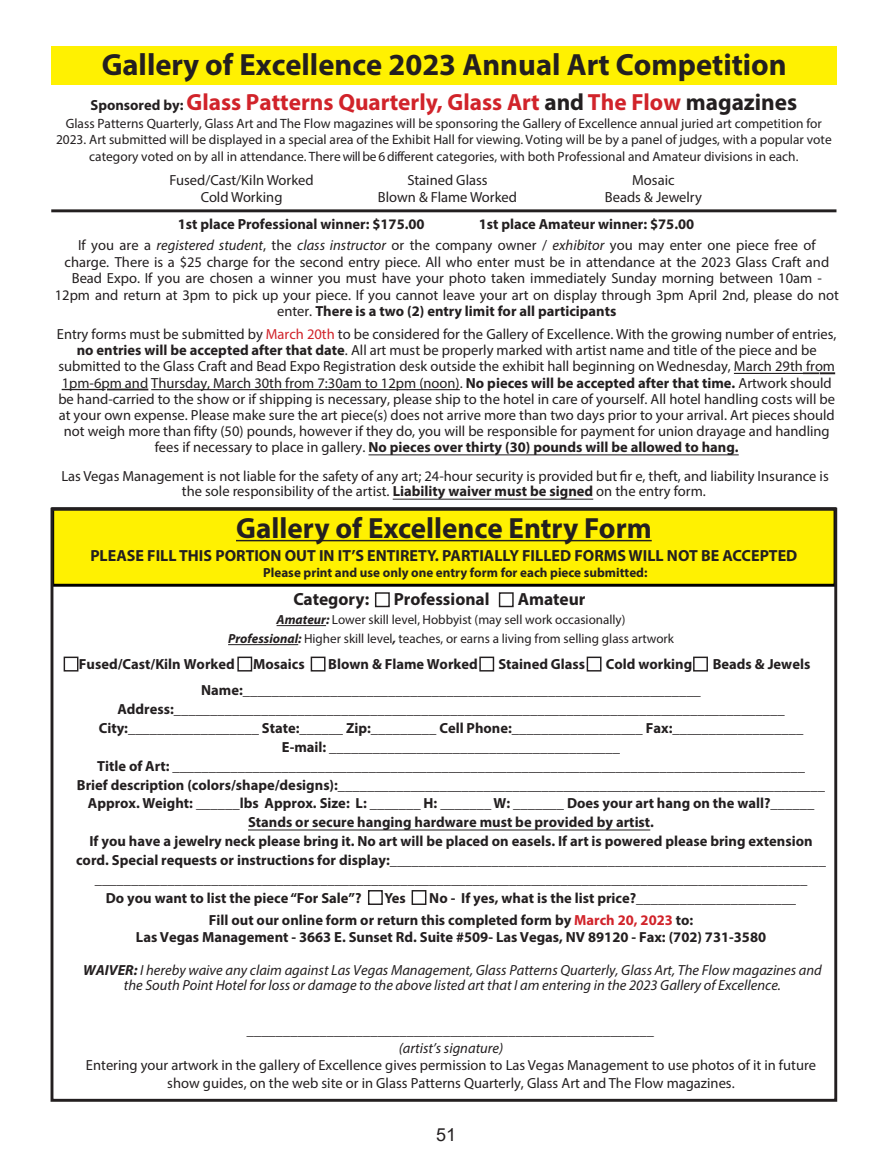
<style>
.page{position:relative;width:891px;height:1175px;background:#fff}
.page>*{position:absolute;margin:0;border:0;box-sizing:border-box;transform-origin:0 0}
.t1{font:700 30.75px "Myriad Pro";color:#231f20}
.t2{font:700 29.25px "Myriad Pro";color:#231f20}
.t3{font:700 23.4px "Myriad Pro";color:#d1232a}
.t4{font:18px "Arial";color:#231f20}
.t5{font:700 17.55px "Myriad Pro";color:#231f20}
.t6{font:700 16.05px "Myriad Pro";color:#231f20}
.t7{font:14.7px/16.2px "Myriad Pro";color:#231f20;text-align:center}
.t8{font:700 14.7px/22.8px "Myriad Pro";color:#231f20}
.t9{font:italic 14.7px/14.2px "Myriad Pro";color:#231f20;text-align:center}
.t10{font:13.5px/16.2px "Myriad Pro";color:#231f20;text-align:center}
.t11{font:13.2px/19px "Myriad Pro";color:#231f20;text-align:center}
.t12{font:700 13.2px "Myriad Pro";color:#231f20}
.s1{font-size:14.7px;color:#231f20}
.s2{color:#231f20}
.s3{font-weight:700}
.s4{font-style:italic}
.s5{color:#d1232a}
.s6{font-weight:700;font-style:italic}
</style>
<div class="page">
<div style="left:53px;top:509px;width:782px;height:76px;background:#fff101"></div>
<hr style="left:236px;top:540px;width:416px;height:1px;background:#231f20">
<div style="left:51px;top:507px;width:785px;height:79px;border:3px solid #000"></div>
<div style="left:51px;top:46px;width:785px;height:39px;background:#fff101"></div>
<hr style="left:51px;top:209px;width:785px;height:3px;background:#231f20">
<div style="left:51px;top:508px;width:786px;height:593px;border:3px solid #231f20"></div>
<div style="left:375px;top:592px;width:15px;height:15px;border:1px solid #231f20"></div>
<div style="left:499px;top:592px;width:15px;height:15px;border:1px solid #231f20"></div>
<div style="left:479px;top:656px;width:15px;height:15px;border:1px solid #231f20"></div>
<div style="left:587px;top:656px;width:15px;height:15px;border:1px solid #231f20"></div>
<div style="left:693px;top:656px;width:15px;height:15px;border:1px solid #231f20"></div>
<div style="left:311px;top:656px;width:15px;height:15px;border:1px solid #231f20"></div>
<div style="left:368px;top:890px;width:15px;height:15px;border:1px solid #231f20"></div>
<div style="left:412px;top:890px;width:14px;height:15px;border:1px solid #231f20"></div>
<div style="left:237px;top:656px;width:15px;height:15px;border:1px solid #231f20"></div>
<div style="left:64px;top:656px;width:14px;height:15px;border:1px solid #231f20"></div>
<hr style="left:277px;top:625px;width:49px;height:1px;background:#231f20">
<hr style="left:228px;top:644px;width:70px;height:1px;background:#231f20">
<svg style="left:803px;top:373px;width:32px;height:1px"></svg>
<hr style="left:62px;top:389px;width:44px;height:1px;background:#231f20">
<hr style="left:107px;top:389px;width:41px;height:1px;background:#231f20">
<hr style="left:734px;top:373px;width:69px;height:1px;background:#231f20">
<hr style="left:151px;top:389px;width:309px;height:1px;background:#231f20">
<hr style="left:369px;top:454px;width:370px;height:1px;background:#231f20">
<hr style="left:393px;top:499px;width:200px;height:1px;background:#231f20">
<hr style="left:248px;top:829px;width:402px;height:1px;background:#231f20">
<p class="t1" style="left:102px;top:44px;width:687px">Gallery of Excellence 2023 Annual Art Competition</p>
<p class="t3" style="left:90px;top:87px;width:708px"><span class="s1">Sponsored by:</span> Glass Patterns Quarterly, Glass Art <span class="s2">and</span> The Flow <span class="s2">magazines</span></p>
<p class="t10" style="left:56px;top:115px;width:777px">Glass Patterns Quarterly, Glass Art and The Flow magazines will be sponsoring the Gallery of Excellence annual juried art competition for<br>2023. Art submitted will be displayed in a special area of the Exhibit Hall for viewing. Voting will be by a panel of judges, with a popular vote category voted on by all in attendance. There will be 6 different categories, with both Professional and Amateur divisions in each.</p>
<p class="t7" style="left:170px;top:171px;width:146px;line-height:17.5px">Fused/Cast/Kiln Worked<br>Cold Working</p>
<p class="t7" style="left:378px;top:171px;width:141px;line-height:17.5px">Stained Glass<br>Blown &amp; Flame Worked</p>
<p class="t7" style="left:605px;top:171px;width:99px;line-height:17.5px">Mosaic<br>Beads &amp; Jewelry</p>
<p class="t7" style="left:78px;top:213px;width:739px;line-height:21.1px;text-align:left;text-indent:401px"><span class="s3">1st place Amateur winner: $75.00<br></span>If you are a <span class="s4">registered student</span>, the <span class="s4">class instructor</span> or the company owner / <span class="s4">exhibitor</span> you may enter one piece free of</p>
<p class="t7" style="left:55px;top:253px;width:786px">charge. There is a $25 charge for the second entry piece. All who enter must be in attendance at the 2023 Glass Craft and Bead Expo. If you are chosen a winner you must have your photo taken immediately Sunday morning between 10am - 12pm and return at 3pm to pick up your piece. If you cannot leave your art on display through 3pm April 2nd, please do not enter. <span class="s3">There is a two (2) entry limit for all participants</span></p>
<p class="t7" style="left:57px;top:326px;width:781px">Entry forms must be submitted by <span class="s5">March 20th</span> to be considered for the Gallery of Excellence. With the growing number of entries, <span class="s3">no entries will be accepted after that date</span>. All art must be properly marked with artist name and title of the piece and be submitted to the Glass Craft and Bead Expo Registration desk outside the exhibit hall beginning on Wednesday, March 29th from 1pm-6pm and Thursday, March 30th from 7:30am to 12pm (noon). <span class="s3">No pieces will be accepted after that time.</span> Artwork should be hand-carried to the show or if shipping is necessary, please ship to the hotel in care of yourself. All hotel handling costs will be at your own expense. Please make sure the art piece(s) does not arrive more than two days prior to your arrival. Art pieces should not weigh more than fi fty (50) pounds, however if they do, you will be responsible for payment for union drayage and handling fees if necessary to place in gallery. <span class="s3">No pieces over thirty (30) pounds will be allowed to hang.</span></p>
<p class="t7" style="left:61px;top:467px;width:769px">Las Vegas Management is not liable for the safety of any art; 24-hour security is provided but r e, theft, and liability Insurance is the sole responsibility of the artist. <span class="s3">Liability waiver must be signed</span> on the entry form.</p>
<p class="t8" style="left:178px;top:212px;width:248px">1st place Professional winner: $175.00</p>
<p class="t2" style="left:236px;top:509px;width:417px">Gallery of Excellence Entry Form</p>
<p class="t6" style="left:90px;top:545px;width:709px">PLEASE FILL THIS PORTION OUT IN IT’S ENTIRETY. PARTIALLY FILLED FORMS WILL NOT BE ACCEPTED</p>
<p class="t12" style="left:263px;top:564px;width:386px">Please print and use only one entry form for each piece submitted:</p>
<p class="t5" style="left:293px;top:587px;width:77px">Category:</p>
<p class="t5" style="left:394px;top:587px;width:97px">Professional</p>
<p class="t5" style="left:518px;top:587px;width:69px">Amateur</p>
<p class="t11" style="left:228px;top:609px;width:447px"><span class="s6">Amateur:</span> Lower skill level, Hobbyist (may sell work occasionally)<br><span class="s6">Professional:</span> Higher skill level<span class="s6">,</span> teaches, or earns a living from selling glass artwork</p>
<p class="t8" style="left:253px;top:652px;width:53px">Mosaics</p>
<p class="t8" style="left:328px;top:652px;width:151px">Blown &amp; Flame Worked</p>
<p class="t8" style="left:498px;top:652px;width:88px">Stained Glass</p>
<p class="t8" style="left:606px;top:652px;width:88px">Cold working</p>
<p class="t8" style="left:713px;top:652px;width:99px">Beads &amp; Jewels</p>
<p class="t8" style="left:201px;top:678px;width:501px">Name:_______________________________________________________________</p>
<p class="t8" style="left:117px;top:697px;width:669px">Address:____________________________________________________________________________________</p>
<p class="t8" style="left:99px;top:716px;width:706px">City:__________________ State:______ Zip:_________ Cell Phone:__________________ Fax:__________________</p>
<p class="t8" style="left:282px;top:735px;width:340px">E-mail: ________________________________________</p>
<p class="t8" style="left:97px;top:754px;width:709px">Title of Art: _______________________________________________________________________________________</p>
<p class="t8" style="left:77px;top:772px;width:750px">Brief description (colors/shape/designs):___________________________________________________________________</p>
<p class="t8" style="left:88px;top:791px;width:728px">Approx. Weight: ______lbs Approx. Size: L: _______ H: _______ W: _______ Does your art hang on the wall?______</p>
<p class="t8" style="left:248px;top:810px;width:408px">Stands or secure hanging hardware must be provided by artist.</p>
<p class="t8" style="left:90px;top:829px;width:725px">If you have a jewelry neck please bring it. No art will be placed on easels. If art is powered please bring extension</p>
<p class="t8" style="left:76px;top:848px;width:751px">cord. Special requests or instructions for display:____________________________________________________________</p>
<p class="t8" style="left:95px;top:867px;width:714px">__________________________________________________________________________________________________</p>
<p class="t8" style="left:106px;top:885px;width:257px">Do you want to list the piece “For Sale”?</p>
<p class="t8" style="left:385px;top:885px;width:23px">Yes</p>
<p class="t8" style="left:79px;top:652px;width:157px">Fused/Cast/Kiln Worked</p>
<p class="t8" style="left:209px;top:885px;width:589px;text-indent:220px">No - If yes, what is the list price?______________________<br>Fill out our online form or return this completed form by <span class="s5">March 20, 2023</span> to:</p>
<p class="t8" style="left:136px;top:925px;width:632px">Las Vegas Management - 3663 E. Sunset Rd. Suite #509- Las Vegas, NV 89120 - Fax: (702) 731-3580</p>
<p class="t9" style="left:83px;top:963px;width:740px"><span class="s3">WAIVER:</span> I hereby waive any claim against Las Vegas Management, Glass Patterns Quarterly, Glass Art, The Flow magazines and the South Point Hotel for loss or damage to the above listed art that I am entering in the 2023 Gallery of Excellence.</p>
<p class="t7" style="left:86px;top:1021px;width:732px;line-height:17.5px"><span class="s4">________________________________________________________<br>(artist’s signature)<br></span>Entering your artwork in the gallery of Excellence gives permission to Las Vegas Management to use photos of it in future show guides, on the web site or in Glass Patterns Quarterly, Glass Art and The Flow magazines.</p>
<p class="t4" style="left:436px;top:1122px;width:22px">51</p>
</div>
